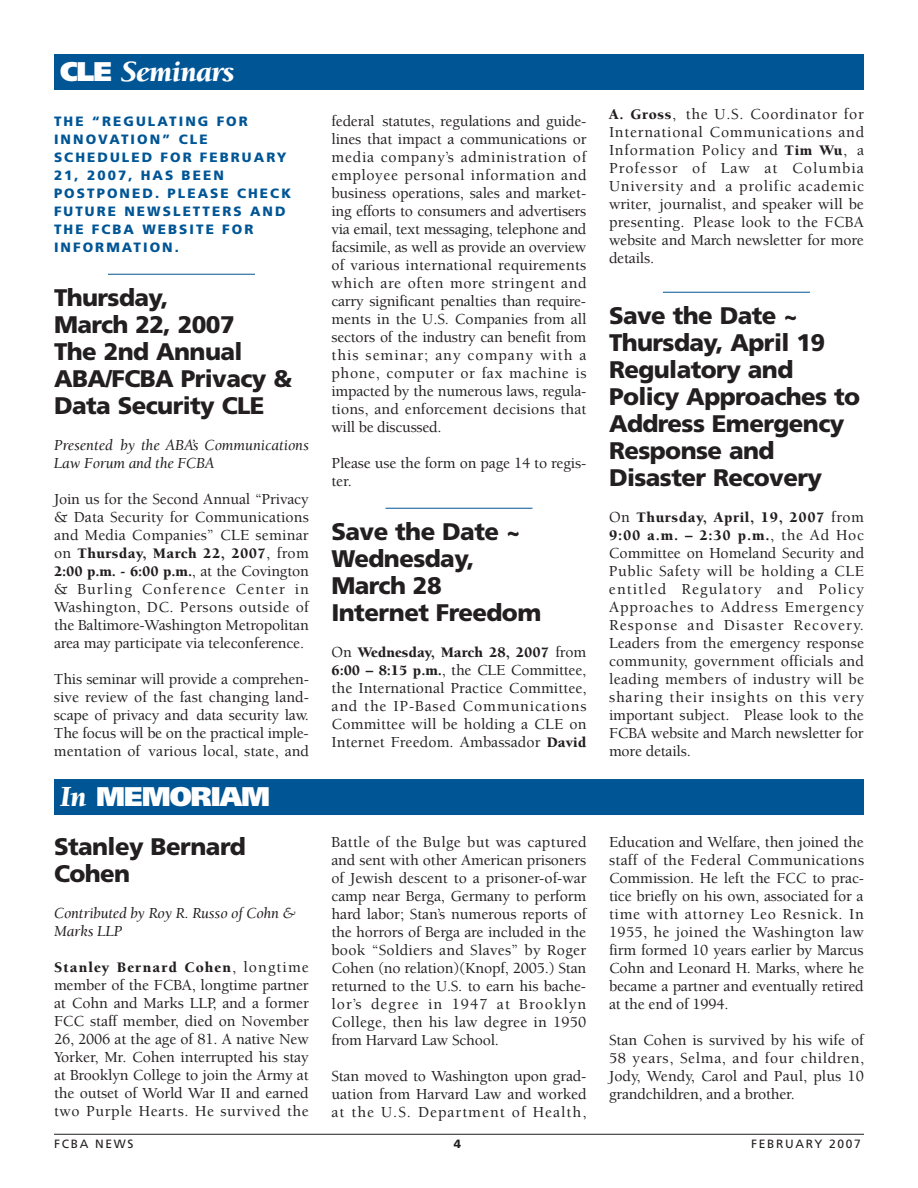
<style>
.page{position:relative;width:918px;height:1188px;background:#fff}
.page>*{position:absolute;margin:0;border:0;box-sizing:border-box;transform-origin:0 0}
.t1{font:italic 900 30px "Berkeley";letter-spacing:-.015em;color:#fff}
.t2{font:900 27px "Frutiger";letter-spacing:-.035em;color:#fff}
.t3{font:900 24px/27px "Frutiger";letter-spacing:-.025em;color:#231f20}
.t4{font:500 15.75px/18px "Berkeley";letter-spacing:-.01em;color:#231f20;text-align:justify}
.t5{font:italic 15.75px/18px "Berkeley";letter-spacing:-.01em;color:#231f20}
.t6{font:900 15px/18px "Berkeley";letter-spacing:.03em;color:#231f20}
.t7{font:900 15px "Berkeley";color:#231f20}
.t8{font:900 15px "Berkeley";letter-spacing:.07em;color:#231f20}
.t9{font:900 13.5px/18px "Frutiger";letter-spacing:.155em;color:#005595}
.t10{font:12px "Frutiger";letter-spacing:.14em;color:#231f20}
.t11{font:900 12px "Frutiger";color:#231f20}
.s1{font-family:"Frutiger";font-style:normal;font-size:27px}
.s2{font-weight:500;font-size:15.75px}
.s3{font-family:"Berkeley";font-style:italic;font-size:30px}
.s4{font-weight:900;font-size:15px}
</style>
<div class="page">
<hr style="left:54px;top:1134px;width:810px;height:1px;background:#231f20">
<div style="left:54px;top:54px;width:810px;height:36px;background:#005595"></div>
<hr style="left:108px;top:274px;width:147px;height:1px;background:#005595">
<hr style="left:386px;top:508px;width:146px;height:1px;background:#005595">
<hr style="left:663px;top:292px;width:147px;height:1px;background:#005595">
<div style="left:54px;top:779px;width:810px;height:36px;background:#005595"></div>
<h1 class="t1" style="left:60px;top:60px;width:176px"><span class="s1">CLE</span> Seminars</h1>
<p class="t9" style="left:54px;top:113px;width:239px">THE “REGULATING FOR<br>INNOVATION” CLE<br>SCHEDULED FOR FEBRUARY<br>21, 2007, HAS BEEN<br>POSTPONED. PLEASE CHECK<br>FUTURE NEWSLETTERS AND<br>THE FCBA WEBSITE FOR<br>INFORMATION.</p>
<h3 class="t3" style="left:54px;top:286px;width:240px">Thursday,<br>March 22, 2007<br>The 2nd Annual<br>ABA/FCBA Privacy &amp;<br>Data Security CLE</h3>
<p class="t5" style="left:54px;top:437px;width:256px">Presented by the ABA’s Communications<br>Law Forum and the FCBA</p>
<p class="t4" style="left:54px;top:491px;width:256px">Join us for the Second Annual “Privacy &amp; Data Security for Communications and Media Companies” CLE seminar</p>
<p class="t6" style="left:54px;top:546px;width:256px"><span class="s2">on</span> Thursday, March 22, 2007<span class="s2">, from<br></span>2:00 p.m. - 6:00 p.m.<span class="s2">, at the Covington</span></p>
<p class="t4" style="left:54px;top:581px;width:256px">&amp; Burling Conference Center in Washington, DC. Persons outside of the Baltimore-Washington Metropolitan area may participate via teleconference.</p>
<p class="t4" style="left:54px;top:671px;width:257px">This seminar will provide a comprehen&shy;sive review of the fast changing land&shy;scape of privacy and data security law.<br>The focus will be on the practical imple&shy;mentation of various local, state, and</p>
<h2 class="t2" style="left:60px;top:786px;width:212px"><span class="s3">In</span> MEMORIAM</h2>
<h3 class="t3" style="left:54px;top:835px;width:193px">Stanley Bernard<br>Cohen</h3>
<p class="t5" style="left:54px;top:905px;width:243px">Contributed by Roy R. Russo of Cohn &amp;<br>Marks LLP</p>
<p class="t8" style="left:54px;top:961px;width:256px">Stanley Bernard Cohen<span class="s2">, longtime</span></p>
<p class="t4" style="left:54px;top:977px;width:257px">member of the FCBA, longtime partner at Cohn and Marks LLP, and a former FCC staff member, died on November 26, 2006 at the age of 81. A native New Yorker, Mr. Cohen interrupted his stay at Brooklyn College to join the Army at the outset of World War II and earned two Purple Hearts. He survived the</p>
<p class="t4" style="left:331px;top:113px;width:257px">federal statutes, regulations and guide&shy;lines that impact a communications or media company’s administration of employee personal information and business operations, sales and market&shy;ing efforts to consumers and advertisers via email, text messaging, telephone and facsimile, as well as provide an overview of various international requirements which are often more stringent and carry significant penalties than require&shy;ments in the U.S. Companies from all sectors of the industry can benefit from this seminar; any company with a phone, computer or fax machine is impacted by the numerous laws, regula&shy;tions, and enforcement decisions that will be discussed.</p>
<p class="t4" style="left:331px;top:455px;width:256px">Please use the form on page 14 to regis&shy;ter.</p>
<h3 class="t3" style="left:332px;top:520px;width:211px">Save the Date ~<br>Wednesday,<br>March 28<br>Internet Freedom</h3>
<p class="t7" style="left:332px;top:646px;width:256px"><span class="s2">On</span> Wednesday, March 28, 2007 <span class="s2">from</span></p>
<p class="t4" style="left:331px;top:662px;width:257px"><span class="s4">6:00 – 8:15 p.m.</span>, the CLE Committee, the International Practice Committee, and the IP-Based Communications Committee will be holding a CLE on Internet Freedom. Ambassador <span class="s4">David</span></p>
<p class="t4" style="left:609px;top:106px;width:257px"><span class="s4">A. Gross</span>, the U.S. Coordinator for International Communications and Information Policy and <span class="s4">Tim Wu</span>, a Professor of Law at Columbia University and a prolific academic writer, journalist, and speaker will be presenting. Please look to the FCBA website and March newsletter for more details.</p>
<h3 class="t3" style="left:609px;top:304px;width:253px">Save the Date ~<br>Thursday, April 19<br>Regulatory and<br>Policy Approaches to<br>Address Emergency<br>Response and<br>Disaster Recovery</h3>
<p class="t6" style="left:609px;top:510px;width:257px"><span class="s2">On</span> Thursday, April, 19, 2007 <span class="s2">from<br></span>9:00 a.m. – 2:30 p.m.<span class="s2">, the Ad Hoc</span></p>
<p class="t4" style="left:609px;top:545px;width:257px">Committee on Homeland Security and Public Safety will be holding a CLE entitled Regulatory and Policy Approaches to Address Emergency Response and Disaster Recovery.<br>Leaders from the emergency response community, government officials and leading members of industry will be sharing their insights on this very important subject. Please look to the FCBA website and March newsletter for more details.</p>
<p class="t4" style="left:332px;top:834px;width:257px">Battle of the Bulge but was captured and sent with other American prisoners of Jewish descent to a prisoner-of-war camp near Berga, Germany to perform hard labor; Stan’s numerous reports of the horrors of Berga are included in the book “Soldiers and Slaves” by Roger Cohen (no relation)(Knopf, 2005.) Stan returned to the U.S. to earn his bache&shy;lor’s degree in 1947 at Brooklyn College, then his law degree in 1950 from Harvard Law School.</p>
<p class="t4" style="left:332px;top:1068px;width:257px">Stan moved to Washington upon grad&shy;uation from Harvard Law and worked at the U.S. Department of Health,</p>
<p class="t4" style="left:609px;top:834px;width:257px">Education and Welfare, then joined the staff of the Federal Communications Commission. He left the FCC to prac&shy;tice briefly on his own, associated for a time with attorney Leo Resnick. In 1955, he joined the Washington law firm formed 10 years earlier by Marcus Cohn and Leonard H. Marks, where he became a partner and eventually retired at the end of 1994.</p>
<p class="t4" style="left:609px;top:1032px;width:257px">Stan Cohen is survived by his wife of 58 years, Selma, and four children, Jody, Wendy, Carol and Paul, plus 10 grandchildren, and a brother.</p>
<p class="t10" style="left:54px;top:1139px;width:81px">FCBA NEWS</p>
<p class="t11" style="left:454px;top:1139px;width:9px">4</p>
<p class="t10" style="left:751px;top:1139px;width:111px">FEBRUARY 2007</p>
</div>
